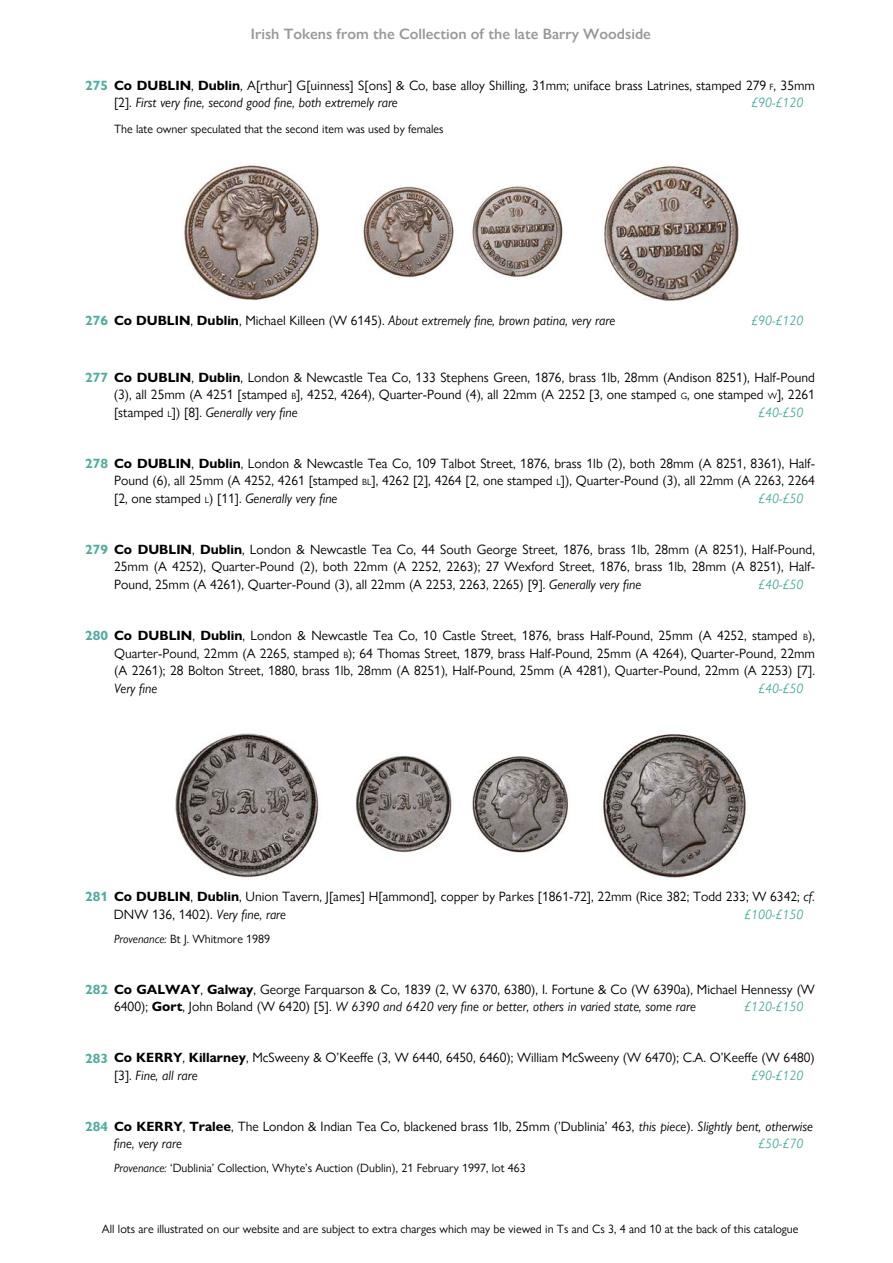
<style>
.page{position:relative;width:893px;height:1263px;background:#fff}
.page>*{position:absolute;margin:0;border:0;box-sizing:border-box;transform-origin:0 0}
.t1{font:600 15px "Gill Sans Nova";color:#999}
.t2{font:13.5px/17.5px "Gill Sans Nova";color:#000}
.t3{font:italic 13.5px "Gill Sans Nova";color:#000}
.t4{font:italic 13.5px "Gill Sans Nova";color:#50ac9f}
.t5{font:12px "Gill Sans Nova";color:#000}
.s1{font-weight:700;color:#50ac9f}
.s2{font-weight:700}
.s3{font-size:9px}
.s4{font-style:italic}
.s5{font-weight:700;font-style:normal;color:#50ac9f}
.s6{font-weight:700;font-style:normal}
.s7{font-style:normal}
</style>
<div class="page">
<img style="left:184px;top:165px;width:555px;height:136px">
<img style="left:175px;top:730px;width:571px;height:148px">
<p class="t1" style="left:251px;top:22px;width:401px">Irish Tokens from the Collection of the late Barry Woodside</p>
<p class="t2" style="left:114px;top:75px;width:702px;text-indent:-29px"><span class="s1">275</span> <span class="s2">Co DUBLIN</span>, <span class="s2">Dublin</span>, A[rthur] G[uinness] S[ons] &amp; Co, base alloy Shilling, 31mm; uniface brass Latrines, stamped 279 <span class="s3">F</span>, 35mm [2]. <span class="s4">First very !ne, second good !ne, both extremely rare</span></p>
<p class="t4" style="left:751px;top:92px;width:54px">£90-£120</p>
<p class="t5" style="left:114px;top:119px;width:331px">The late owner speculated that the second item was used by females</p>
<p class="t3" style="left:85px;top:309px;width:531px"><span class="s5">276</span> <span class="s6">Co DUBLIN</span><span class="s7">,</span> <span class="s6">Dublin</span><span class="s7">, Michael Killeen (W 6145).</span> About extremely !ne, brown patina, very rare</p>
<p class="t4" style="left:751px;top:309px;width:54px">£90-£120</p>
<p class="t2" style="left:114px;top:367px;width:702px;text-align:justify;text-indent:-29px"><span class="s1">277</span> <span class="s2">Co DUBLIN</span>, <span class="s2">Dublin</span>, London &amp; Newcastle Tea Co, 133 Stephens Green, 1876, brass 1lb, 28mm (Andison 8251), Half-Pound (3), all 25mm (A 4251 [stamped <span class="s3">B</span>], 4252, 4264), Quarter-Pound (4), all 22mm (A 2252 [3, one stamped <span class="s3">G</span>, one stamped <span class="s3">W</span>], 2261 [stamped <span class="s3">L</span>]) [8]. <span class="s4">Generally very !ne</span></p>
<p class="t4" style="left:758px;top:401px;width:47px">£40-£50</p>
<p class="t2" style="left:114px;top:453px;width:702px;text-align:justify;text-indent:-29px"><span class="s1">278</span> <span class="s2">Co DUBLIN</span>, <span class="s2">Dublin</span>, London &amp; Newcastle Tea Co, 109 Talbot Street, 1876, brass 1lb (2), both 28mm (A 8251, 8361), Half-Pound (6), all 25mm (A 4252, 4261 [stamped <span class="s3">BL</span>], 4262 [2], 4264 [2, one stamped <span class="s3">L</span>]), Quarter-Pound (3), all 22mm (A 2263, 2264 [2, one stamped <span class="s3">L</span>) [11]. <span class="s4">Generally very !ne</span></p>
<p class="t4" style="left:758px;top:488px;width:47px">£40-£50</p>
<p class="t2" style="left:114px;top:539px;width:702px;text-align:justify;text-indent:-29px"><span class="s1">279</span> <span class="s2">Co DUBLIN</span>, <span class="s2">Dublin</span>, London &amp; Newcastle Tea Co, 44 South George Street, 1876, brass 1lb, 28mm (A 8251), Half-Pound, 25mm (A 4252), Quarter-Pound (2), both 22mm (A 2252, 2263); 27 Wexford Street, 1876, brass 1lb, 28mm (A 8251), Half-Pound, 25mm (A 4261), Quarter-Pound (3), all 22mm (A 2253, 2263, 2265) [9]. <span class="s4">Generally very !ne</span></p>
<p class="t4" style="left:758px;top:574px;width:47px">£40-£50</p>
<p class="t2" style="left:114px;top:626px;width:702px;text-align:justify;text-indent:-29px"><span class="s1">280</span> <span class="s2">Co DUBLIN</span>, <span class="s2">Dublin</span>, London &amp; Newcastle Tea Co, 10 Castle Street, 1876, brass Half-Pound, 25mm (A 4252, stamped <span class="s3">B</span>), Quarter-Pound, 22mm (A 2265, stamped <span class="s3">B</span>); 64 Thomas Street, 1879, brass Half-Pound, 25mm (A 4264), Quarter-Pound, 22mm (A 2261); 28 Bolton Street, 1880, brass 1lb, 28mm (A 8251), Half-Pound, 25mm (A 4281), Quarter-Pound, 22mm (A 2253) [7].</p>
<p class="t3" style="left:114px;top:677px;width:45px">Very !ne</p>
<p class="t4" style="left:758px;top:677px;width:47px">£40-£50</p>
<p class="t2" style="left:114px;top:887px;width:702px;text-indent:-29px"><span class="s1">281</span> <span class="s2">Co DUBLIN</span>, <span class="s2">Dublin</span>, Union Tavern, J[ames] H[ammond], copper by Parkes [1861-72], 22mm (Rice 382; Todd 233; W 6342; <span class="s4">cf</span>.<br>DNW 136, 1402). <span class="s4">Very !ne, rare</span></p>
<p class="t4" style="left:744px;top:903px;width:61px">£100-£150</p>
<p class="t5" style="left:114px;top:929px;width:158px"><span class="s4">Provenance:</span> Bt J. Whitmore 1989</p>
<p class="t2" style="left:114px;top:979px;width:702px;text-indent:-29px"><span class="s1">282</span> <span class="s2">Co GALWAY</span>, <span class="s2">Galway</span>, George Farquarson &amp; Co, 1839 (2, W 6370, 6380), I. Fortune &amp; Co (W 6390a), Michael Hennessy (W<br>6400); <span class="s2">Gort</span>, John Boland (W 6420) [5]. <span class="s4">W 6390 and 6420 very !ne or better, others in varied state, some rare</span></p>
<p class="t4" style="left:744px;top:996px;width:61px">£120-£150</p>
<p class="t2" style="left:114px;top:1048px;width:702px;text-indent:-29px"><span class="s1">283</span> <span class="s2">Co KERRY</span>, <span class="s2">Killarney</span>, McSweeny &amp; O’Keeffe (3, W 6440, 6450, 6460); William McSweeny (W 6470); C.A. O’Keeffe (W 6480) [3]. <span class="s4">Fine, all rare</span></p>
<p class="t4" style="left:751px;top:1064px;width:54px">£90-£120</p>
<p class="t2" style="left:114px;top:1116px;width:700px;text-indent:-29px"><span class="s1">284</span> <span class="s2">Co KERRY</span>, <span class="s2">Tralee</span>, The London &amp; Indian Tea Co, blackened brass 1lb, 25mm (’Dublinia’ 463, <span class="s4">this piece</span>). <span class="s4">Slightly bent, otherwise !ne, very rare</span></p>
<p class="t4" style="left:758px;top:1133px;width:47px">£50-£70</p>
<p class="t5" style="left:114px;top:1159px;width:413px"><span class="s4">Provenance:</span> ‘Dublinia’ Collection, Whyte’s Auction (Dublin), 21 February 1997, lot 463</p>
<p class="t5" style="left:102px;top:1219px;width:698px">All lots are illustrated on our website and are subject to extra charges which may be viewed in Ts and Cs 3, 4 and 10 at the back of this catalogue</p>
</div>
